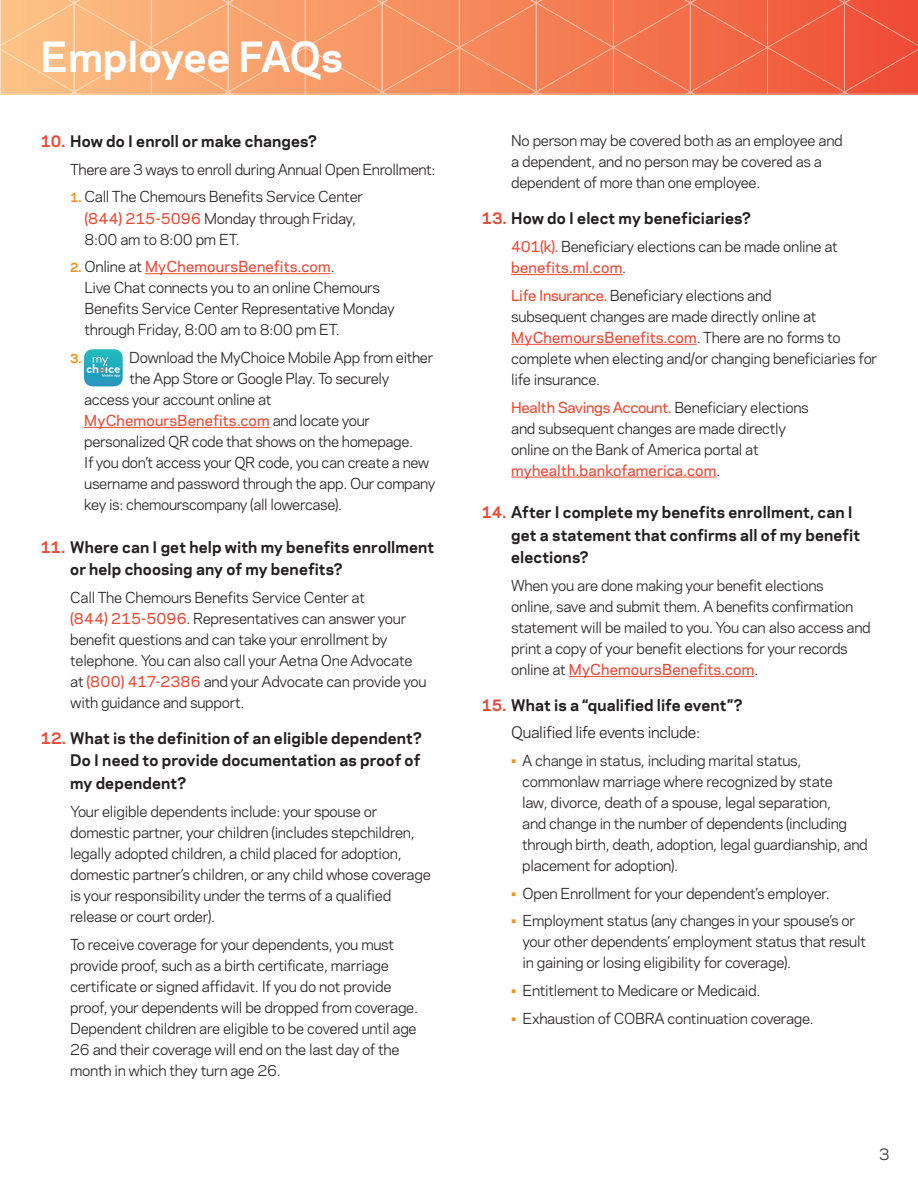
<style>
.page{position:relative;width:918px;height:1188px;background:#fff}
.page>*{position:absolute;margin:0;border:0;box-sizing:border-box;transform-origin:0 0}
.t1{font:700 39px "Chemours Sans";color:#fff}
.t2{font:700 15px/22.5px "Chemours Sans";letter-spacing:.01em;color:#231f20}
.t3{font:15px "Chemours Sans";color:#231f20}
.t4{font:14.25px/21px "Chemours Sans";letter-spacing:-.02em;color:#231f20}
.t5{font:500 14.25px "Chemours Sans";letter-spacing:.015em;color:#ef4835}
.t6{font:700 12px "Chemours Sans";color:#f6911e}
.s1{color:#ef4835}
.s2{font-weight:700;font-size:12px;color:#f6911e}
.s3{font-weight:500;color:#ef4835}
.s4{font-weight:400;color:#231f20}
.s5{font-weight:400}
.s6{color:#f6911e}
</style>
<div class="page">
<hr style="left:145px;top:273px;width:186px;height:1px;background:#ef4835">
<hr style="left:84px;top:427px;width:186px;height:1px;background:#ef4835">
<img style="left:84px;top:349px;width:39px;height:38px">
<hr style="left:511px;top:274px;width:111px;height:1px;background:#ef4835">
<hr style="left:511px;top:344px;width:186px;height:1px;background:#ef4835">
<hr style="left:511px;top:477px;width:205px;height:1px;background:#ef4835">
<hr style="left:569px;top:676px;width:185px;height:1px;background:#ef4835">
<svg style="left:0;top:0;width:918px;height:94px;background:#f58b60"></svg>
<h1 class="t1" style="left:40px;top:27px;width:304px">Employee FAQs</h1>
<p class="t2" style="left:40px;top:129px;width:278px"><span class="s1">10.</span> How do I enroll or make changes?</p>
<p class="t4" style="left:70px;top:158px;width:367px">There are 3 ways to enroll during Annual Open Enrollment:</p>
<p class="t4" style="left:84px;top:186px;width:280px;text-indent:-14px"><span class="s2">1.</span> Call The Chemours Benefits Service Center <span class="s3">(844) 215-5096</span> Monday through Friday,<br>8:00 am to 8:00 pm ET.</p>
<p class="t4" style="left:84px;top:255px;width:312px;text-indent:-14px"><span class="s2">2.</span> Online at <span class="s3">MyChemoursBenefits.com</span>.<br>Live Chat connects you to an online Chemours Benefits Service Center Representative Monday through Friday, 8:00 am to 8:00 pm ET.</p>
<p class="t6" style="left:70px;top:349px;width:13px">3.</p>
<p class="t4" style="left:129px;top:346px;width:306px">Download the MyChoice Mobile App from either</p>
<p class="t4" style="left:130px;top:367px;width:261px">the App Store or Google Play. To securely</p>
<p class="t4" style="left:84px;top:388px;width:189px">access your account online at</p>
<p class="t5" style="left:84px;top:410px;width:287px">MyChemoursBenefits.com <span class="s4">and locate your</span></p>
<p class="t4" style="left:84px;top:430px;width:330px">personalized QR code that shows on the homepage.</p>
<p class="t4" style="left:84px;top:451px;width:347px">If you don’t access your QR code, you can create a new</p>
<p class="t4" style="left:84px;top:472px;width:353px">username and password through the app. Our company</p>
<p class="t4" style="left:84px;top:493px;width:260px">key is: chemourscompany (all lowercase).</p>
<p class="t2" style="left:70px;top:535px;width:366px;text-indent:-30px"><span class="s1">11.</span> Where can I get help with my benefits enrollment or help choosing any of my benefits?</p>
<p class="t4" style="left:70px;top:586px;width:358px">Call The Chemours Benefits Service Center at<br><span class="s3">(844) 215-5096</span>. Representatives can answer your benefit questions and can take your enrollment by telephone. You can also call your Aetna One Advocate at <span class="s3">(800) 417-2386</span> and your Advocate can provide you with guidance and support.</p>
<p class="t2" style="left:70px;top:726px;width:353px;text-align:justify;text-indent:-30px"><span class="s1">12.</span> What is the definition of an eligible dependent?<br>Do I need to provide documentation as proof of my dependent?</p>
<p class="t4" style="left:70px;top:800px;width:362px">Your eligible dependents include: your spouse or domestic partner, your children (includes stepchildren, legally adopted children, a child placed for adoption, domestic partner’s children, or any child whose coverage is your responsibility under the terms of a qualified release or court order).</p>
<p class="t4" style="left:70px;top:933px;width:349px">To receive coverage for your dependents, you must provide proof, such as a birth certificate, marriage certificate or signed affidavit. If you do not provide proof, your dependents will be dropped from coverage.<br>Dependent children are eligible to be covered until age 26 and their coverage will end on the last day of the month in which they turn age 26.</p>
<p class="t4" style="left:511px;top:130px;width:333px">No person may be covered both as an employee and a dependent, and no person may be covered as a dependent of more than one employee.</p>
<p class="t2" style="left:482px;top:206px;width:271px"><span class="s1">13.</span> How do I elect my beneficiaries?</p>
<p class="t4" style="left:511px;top:235px;width:328px"><span class="s3">401(k).</span> Beneficiary elections can be made online at <span class="s3">benefits.ml.com</span>.</p>
<p class="t4" style="left:511px;top:284px;width:368px"><span class="s3">Life Insurance.</span> Beneficiary elections and<br>subsequent changes are made directly online at <span class="s3">MyChemoursBenefits.com</span>. There are no forms to complete when electing and/or changing beneficiaries for life insurance.</p>
<p class="t4" style="left:511px;top:396px;width:299px"><span class="s3">Health Savings Account.</span> Beneficiary elections and subsequent changes are made directly online on the Bank of America portal at <span class="s3">myhealth.bankofamerica.com</span>.</p>
<p class="t2" style="left:511px;top:500px;width:351px;text-indent:-30px"><span class="s1">14.</span> After I complete my benefits enrollment, can I get a statement that confirms all of my benefit elections?</p>
<p class="t4" style="left:511px;top:574px;width:361px">When you are done making your benefit elections<br>online, save and submit them. A benefits confirmation statement will be mailed to you. You can also access and print a copy of your benefit elections for your records online at <span class="s3">MyChemoursBenefits.com</span>.</p>
<p class="t2" style="left:511px;top:691px;width:233px;line-height:27px;text-indent:-30px"><span class="s1">15.</span> What is a “qualified life event”?<br><span class="s5">Qualified life events include:</span></p>
<p class="t4" style="left:522px;top:749px;width:347px;text-indent:-11px"><span class="s6">•</span> A change in status, including marital status, commonlaw marriage where recognized by state<br>law, divorce, death of a spouse, legal separation,<br>and change in the number of dependents (including through birth, death, adoption, legal guardianship, and placement for adoption).</p>
<p class="t4" style="left:511px;top:882px;width:320px"><span class="s6">•</span> Open Enrollment for your dependent’s employer.</p>
<p class="t4" style="left:522px;top:910px;width:345px;text-indent:-11px"><span class="s6">•</span> Employment status (any changes in your spouse’s or your other dependents’ employment status that result in gaining or losing eligibility for coverage).</p>
<p class="t4" style="left:511px;top:979px;width:251px"><span class="s6">•</span> Entitlement to Medicare or Medicaid.</p>
<p class="t4" style="left:511px;top:1007px;width:304px"><span class="s6">•</span> Exhaustion of COBRA continuation coverage.</p>
<p class="t3" style="left:879px;top:1143px;width:12px">3</p>
</div>
